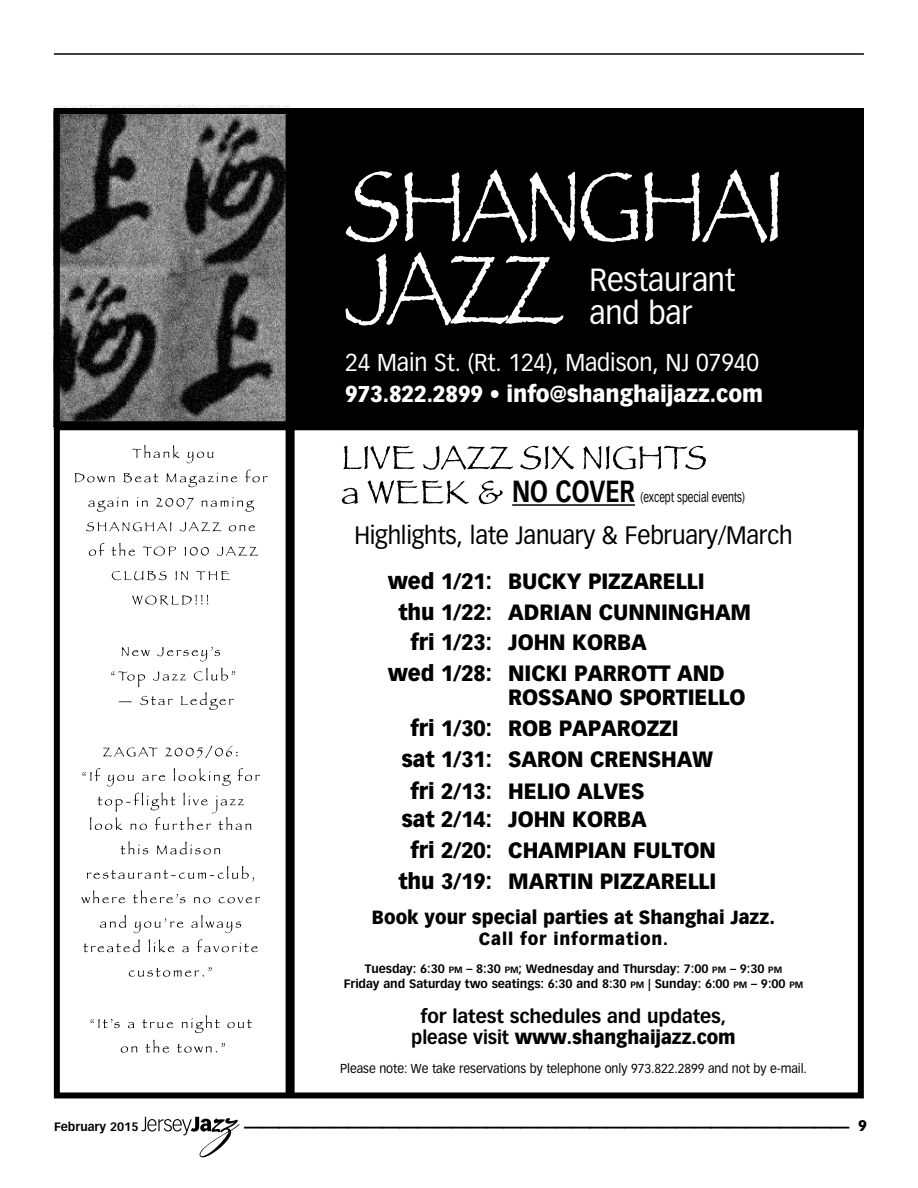
<style>
.page{position:relative;width:918px;height:1188px;background:#fff}
.page>*{position:absolute;margin:0;border:0;box-sizing:border-box;transform-origin:0 0}
.t1{font:700 36px "Vectora LH";color:#000}
.t2{font:31.5px/33px "Vectora LH";letter-spacing:-.005em;color:#fff;scale:.95 1}
.t3{font:700 30px "Vectora LH";color:#000;scale:.8 1}
.t4{font:24.75px "Vectora LH";letter-spacing:-.01em;color:#000;scale:.95 1}
.t5{font:24px "Vectora LH";letter-spacing:-.005em;color:#fff;scale:.95 1}
.t6{font:900 22.5px "Vectora LH";letter-spacing:-.005em;color:#fff;scale:.95 1}
.t7{font:900 21.75px/31.2px "Vectora LH";letter-spacing:-.005em;color:#000;scale:.95 1}
.t8{font:700 18.75px/21px "Vectora LH";letter-spacing:-.005em;color:#000;text-align:center}
.t9{font:900 18.75px "Vectora LH";color:#000;scale:.95 1}
.t10{font:900 17.25px "Vectora LH";letter-spacing:.05em;color:#000;scale:.95 1}
.t11{font:900 15px "Vectora LH";color:#000}
.t12{font:13.5px "Vectora LH";letter-spacing:-.005em;color:#000;scale:.75 1}
.t13{font:12.75px "Vectora LH";letter-spacing:-.005em;color:#000;scale:.95 1}
.t14{font:700 12px/15px "Vectora LH";letter-spacing:-.005em;color:#000;text-align:center}
.s1{font-weight:400}
.s2{font-size:20.25px}
.s3{font-size:9px}
.s4{font-weight:900}
</style>
<div class="page">
<svg style="left:141px;top:1117px;width:99px;height:40px"></svg>
<hr style="left:54px;top:54px;width:810px;height:1px;background:#000">
<div style="left:54px;top:108px;width:810px;height:318px;background:#000"></div>
<img style="left:54px;top:105px;width:236px;height:316px">
<div style="left:54px;top:108px;width:810px;height:990px;border:6px solid #000"></div>
<div style="left:286px;top:108px;width:9px;height:985px;background:#000"></div>
<div style="left:54px;top:421px;width:810px;height:9px;background:#000"></div>
<svg style="left:132px;top:445px;width:48px;height:13px"></svg>
<svg style="left:187px;top:452px;width:27px;height:11px"></svg>
<svg style="left:74px;top:473px;width:41px;height:9px"></svg>
<svg style="left:123px;top:473px;width:35px;height:9px"></svg>
<svg style="left:167px;top:473px;width:70px;height:14px"></svg>
<svg style="left:245px;top:470px;width:23px;height:12px"></svg>
<svg style="left:88px;top:497px;width:40px;height:15px"></svg>
<svg style="left:137px;top:497px;width:11px;height:10px"></svg>
<svg style="left:156px;top:498px;width:38px;height:11px"></svg>
<svg style="left:201px;top:497px;width:53px;height:15px"></svg>
<svg style="left:86px;top:522px;width:85px;height:9px"></svg>
<svg style="left:180px;top:522px;width:41px;height:9px"></svg>
<svg style="left:229px;top:525px;width:26px;height:6px"></svg>
<svg style="left:89px;top:543px;width:16px;height:13px"></svg>
<svg style="left:111px;top:543px;width:24px;height:13px"></svg>
<svg style="left:143px;top:547px;width:33px;height:9px"></svg>
<svg style="left:184px;top:547px;width:25px;height:9px"></svg>
<svg style="left:217px;top:546px;width:41px;height:10px"></svg>
<svg style="left:112px;top:571px;width:55px;height:9px"></svg>
<svg style="left:176px;top:571px;width:12px;height:9px"></svg>
<svg style="left:196px;top:571px;width:34px;height:9px"></svg>
<svg style="left:132px;top:595px;width:76px;height:10px"></svg>
<svg style="left:122px;top:647px;width:28px;height:9px"></svg>
<svg style="left:157px;top:647px;width:63px;height:15px"></svg>
<svg style="left:111px;top:671px;width:34px;height:16px"></svg>
<svg style="left:153px;top:671px;width:33px;height:10px"></svg>
<svg style="left:194px;top:668px;width:41px;height:13px"></svg>
<svg style="left:119px;top:701px;width:13px;height:1px"></svg>
<svg style="left:140px;top:696px;width:33px;height:9px"></svg>
<svg style="left:181px;top:692px;width:53px;height:18px"></svg>
<svg style="left:103px;top:747px;width:55px;height:10px"></svg>
<svg style="left:165px;top:746px;width:73px;height:12px"></svg>
<svg style="left:83px;top:768px;width:18px;height:13px"></svg>
<svg style="left:107px;top:775px;width:27px;height:11px"></svg>
<svg style="left:142px;top:775px;width:23px;height:6px"></svg>
<svg style="left:174px;top:768px;width:57px;height:18px"></svg>
<svg style="left:237px;top:768px;width:23px;height:13px"></svg>
<svg style="left:90px;top:793px;width:161px;height:37px"></svg>
<svg style="left:120px;top:841px;width:28px;height:13px"></svg>
<svg style="left:157px;top:842px;width:63px;height:12px"></svg>
<svg style="left:87px;top:866px;width:167px;height:15px"></svg>
<svg style="left:81px;top:890px;width:44px;height:13px"></svg>
<svg style="left:133px;top:890px;width:52px;height:13px"></svg>
<svg style="left:194px;top:897px;width:17px;height:6px"></svg>
<svg style="left:219px;top:897px;width:41px;height:6px"></svg>
<svg style="left:100px;top:915px;width:26px;height:13px"></svg>
<svg style="left:134px;top:918px;width:49px;height:15px"></svg>
<svg style="left:191px;top:915px;width:50px;height:18px"></svg>
<svg style="left:83px;top:939px;width:57px;height:13px"></svg>
<svg style="left:149px;top:939px;width:25px;height:13px"></svg>
<svg style="left:182px;top:946px;width:7px;height:6px"></svg>
<svg style="left:197px;top:939px;width:61px;height:13px"></svg>
<svg style="left:129px;top:967px;width:83px;height:10px"></svg>
<svg style="left:91px;top:1019px;width:29px;height:9px"></svg>
<svg style="left:128px;top:1022px;width:6px;height:6px"></svg>
<svg style="left:142px;top:1019px;width:31px;height:9px"></svg>
<svg style="left:182px;top:1015px;width:38px;height:18px"></svg>
<svg style="left:227px;top:1019px;width:25px;height:9px"></svg>
<svg style="left:121px;top:1046px;width:16px;height:7px"></svg>
<svg style="left:145px;top:1040px;width:24px;height:13px"></svg>
<svg style="left:177px;top:1043px;width:48px;height:10px"></svg>
<svg style="left:346px;top:171px;width:53px;height:71px"></svg>
<svg style="left:405px;top:170px;width:170px;height:73px"></svg>
<svg style="left:581px;top:172px;width:57px;height:70px"></svg>
<svg style="left:645px;top:170px;width:134px;height:73px"></svg>
<svg style="left:346px;top:252px;width:218px;height:73px"></svg>
<svg style="left:343px;top:446px;width:72px;height:23px"></svg>
<svg style="left:423px;top:445px;width:90px;height:25px"></svg>
<svg style="left:520px;top:446px;width:54px;height:23px"></svg>
<svg style="left:583px;top:446px;width:123px;height:23px"></svg>
<svg style="left:342px;top:488px;width:16px;height:16px"></svg>
<svg style="left:368px;top:480px;width:101px;height:24px"></svg>
<svg style="left:479px;top:480px;width:24px;height:24px"></svg>
<hr style="left:512px;top:504px;width:123px;height:2px;background:#000">
<h2 class="t2" style="left:589px;top:264px;width:155px">Restaurant and bar</h2>
<p class="t5" style="left:345px;top:348px;width:437px">24 Main St. (Rt. 124), Madison, NJ 07940</p>
<p class="t6" style="left:345px;top:380px;width:441px">973.822.2899 <span class="s1">•</span> INFO@SHANGHAIJAZZ.COM</p>
<h3 class="t3" style="left:512px;top:473px;width:96px">No Cover</h3>
<p class="t12" style="left:641px;top:489px;width:141px">(except special events)</p>
<p class="t4" style="left:354px;top:521px;width:463px">Highlights, late January &amp; February/March</p>
<p class="t7" style="left:398px;top:565px;width:303px;text-indent:-11px">WED 1/21: BUCKY PIZZARELLI<br>THU 1/22: ADRIAN CUNNIN</p>
<p class="t7" style="left:684px;top:596px;width:69px">GHAM</p>
<p class="t7" style="left:388px;top:626px;width:356px;text-indent:23px">FRI 1/23: JOHN KORBA<br>WED 1/28: NI CKI PARROTT AND</p>
<p class="t7" style="left:508px;top:681px;width:251px">ROSSANO SPORTIELLO</p>
<p class="t7" style="left:411px;top:713px;width:281px">FRI 1/30: ROB PAPAROZZI</p>
<p class="t7" style="left:401px;top:744px;width:330px">SAT 1/31: SARON CRENSHAW</p>
<p class="t7" style="left:411px;top:775px;width:246px">FRI 2/13: HELIO ALVES</p>
<p class="t7" style="left:401px;top:803px;width:260px">SAT 2/14: JOHN KORBA</p>
<p class="t7" style="left:411px;top:835px;width:320px">FRI 2/20: CHAMPIAN FULTON</p>
<p class="t7" style="left:398px;top:866px;width:315px">THU 3/19: MARTIN PIZZARELLI</p>
<p class="t9" style="left:372px;top:905px;width:426px">BOOK YOUR SPECIAL PARTIES AT SHANGHAI JAZZ<span class="s2">.</span></p>
<p class="t10" style="left:479px;top:928px;width:201px">CALL FOR INFORMATION.</p>
<p class="t14" style="left:344px;top:962px;width:461px">Tuesday: 6:30 <span class="s3">PM</span> – 8:30 <span class="s3">PM</span>; Wednesday and Thursday: 7:00 <span class="s3">PM</span> – 9:30 <span class="s3">PM<br></span>Friday and Saturday two seatings: 6:30 and 8:30 <span class="s3">PM</span> | Sunday: 6:00 <span class="s3">PM</span> – 9:00 <span class="s3">PM</span></p>
<p class="t8" style="left:411px;top:1006px;width:326px">for latest schedules and updates, please visit <span class="s4">WWW.SHANGHAIJAZZ.COM</span></p>
<p class="t13" style="left:340px;top:1061px;width:493px">Please note: We take reservations by telephone only 973.822.2899 and not by e-mail.</p>
<p class="t14" style="left:54px;top:1119px;width:86px">February 2015</p>
<h1 class="t1" style="left:244px;top:1089px;width:607px">___________________________________</h1>
<p class="t11" style="left:858px;top:1117px;width:10px">9</p>
</div>
